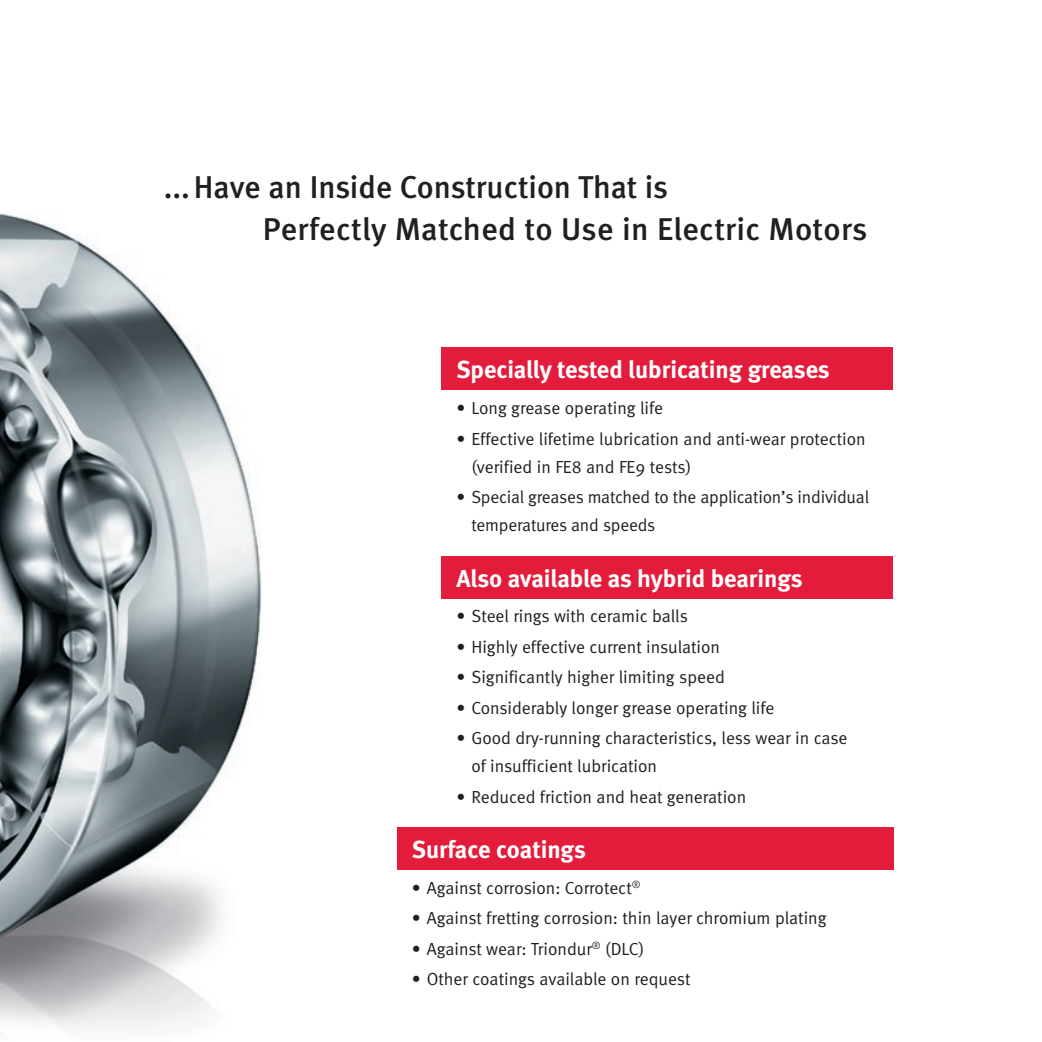
<style>
.page{position:relative;width:1042px;height:1042px;background:#fff}
.page>*{position:absolute;margin:0;border:0;box-sizing:border-box;transform-origin:0 0}
.t1{font:500 31.5px/42px "Meta";color:#231f20}
.t2{font:700 24.5px "Meta";letter-spacing:-.005em;color:#fff}
.t3{font:17.5px/28px "Meta Normal";color:#231f20}
</style>
<div class="page">
<img style="left:0;top:213px;width:261px;height:815px">
<div style="left:397px;top:827px;width:496px;height:43px;background:#e41c3b"></div>
<div style="left:441px;top:347px;width:452px;height:43px;background:#e41c3b"></div>
<div style="left:441px;top:556px;width:452px;height:43px;background:#e41c3b"></div>
<h1 class="t1" style="left:263px;top:166px;width:606px;text-indent:-99px">...Have an Inside Construction That is<br>Perfectly Matched to Use in Electric Motors</h1>
<h2 class="t2" style="left:456px;top:355px;width:375px">Specially tested lubricating greases</h2>
<p class="t3" style="left:456px;top:394px;width:208px">• Long grease operating life</p>
<p class="t3" style="left:471px;top:424px;width:396px;text-indent:-15px">• Effective lifetime lubrication and anti-wear protection (verified in FE8 and FE9 tests)</p>
<p class="t3" style="left:471px;top:483px;width:399px;text-indent:-15px">• Special greases matched to the application’s individual temperatures and speeds</p>
<h2 class="t2" style="left:456px;top:563px;width:347px">Also available as hybrid bearings</h2>
<p class="t3" style="left:456px;top:602px;width:233px">• Steel rings with ceramic balls</p>
<p class="t3" style="left:456px;top:632px;width:265px">• Highly effective current insulation</p>
<p class="t3" style="left:456px;top:663px;width:270px">• Significantly higher limiting speed</p>
<p class="t3" style="left:456px;top:693px;width:319px">• Considerably longer grease operating life</p>
<p class="t3" style="left:471px;top:724px;width:378px;text-indent:-15px">• Good dry-running characteristics, less wear in case of insufficient lubrication</p>
<p class="t3" style="left:456px;top:782px;width:291px">• Reduced friction and heat generation</p>
<h2 class="t2" style="left:412px;top:835px;width:175px">Surface coatings</h2>
<p class="t3" style="left:412px;top:873px;width:230px">• Against corrosion: Corrotect<sup>®</sup></p>
<p class="t3" style="left:412px;top:904px;width:416px">• Against fretting corrosion: thin layer chromium plating</p>
<p class="t3" style="left:412px;top:934px;width:234px">• Against wear: Triondur<sup>®</sup> (DLC)</p>
<p class="t3" style="left:412px;top:965px;width:280px">• Other coatings available on request</p>
</div>
